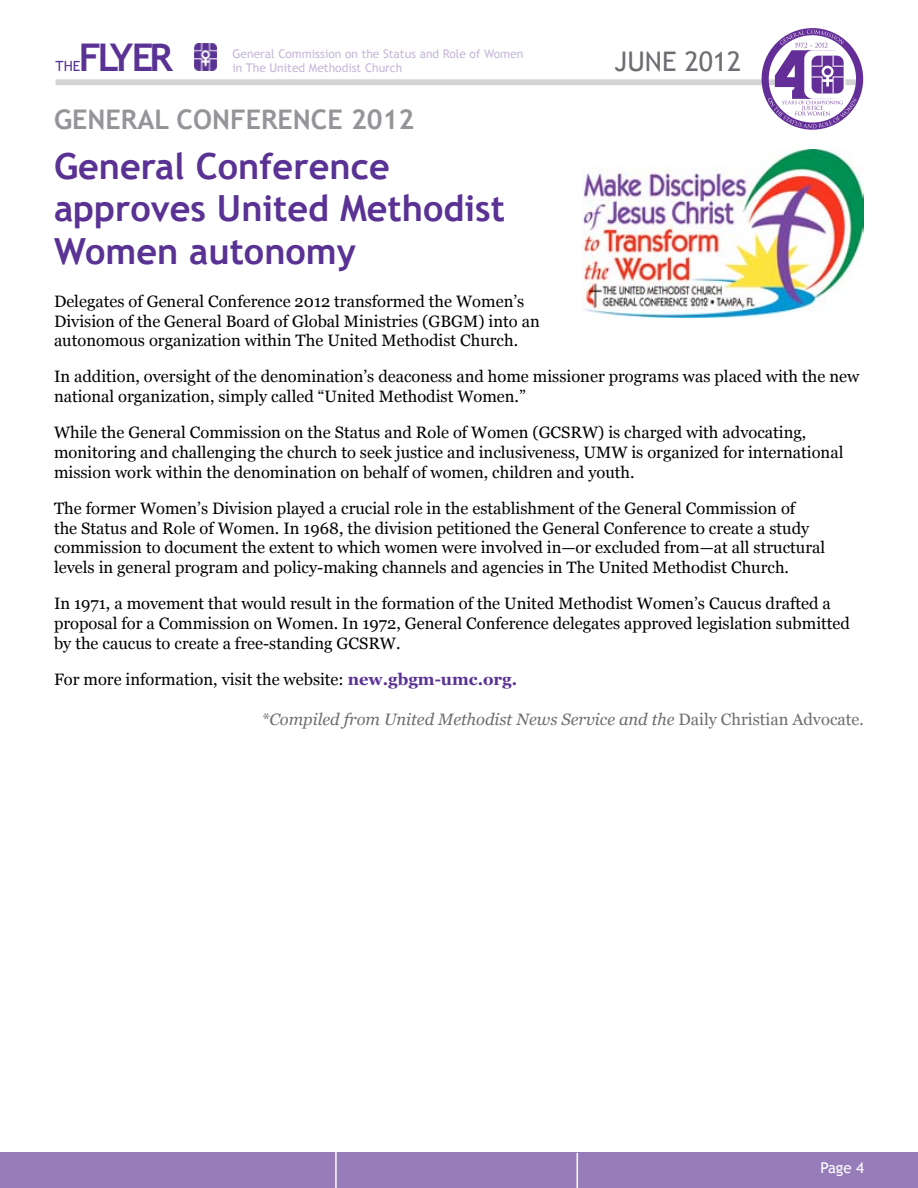
<style>
.page{position:relative;width:918px;height:1188px;background:#fff}
.page>*{position:absolute;margin:0;border:0;box-sizing:border-box;transform-origin:0 0}
.t1{font:700 38.1px "Trebuchet MS";letter-spacing:-.09em;color:#593294}
.t2{font:700 36px/42.6px "Trebuchet MS";color:#593294}
.t3{font:700 27px "Trebuchet MS";color:#939598}
.t4{font:27px "Trebuchet MS";color:#6d6e71}
.t5{font:16.5px/19.8px "Georgia";color:#000}
.t6{font:italic 16.5px "Georgia";color:#6d6e71}
.t7{font:15px "Trebuchet MS";color:#fff}
.t8{font:14.1px "Trebuchet MS";color:#593294}
.t9{font:12px/14.4px "Trebuchet MS";color:#c6b8d9}
.s1{font-weight:700;color:#593294}
.s2{font-style:normal}
</style>
<div class="page">
<img style="left:194px;top:43px;width:23px;height:27px">
<div style="left:56px;top:79px;width:807px;height:6px;background:#d1d3d4"></div>
<div style="left:0;top:1153px;width:918px;height:35px;background:#967dba"></div>
<svg style="left:762px;top:28px;width:101px;height:102px"></svg>
<hr style="left:335px;top:1151px;width:2px;height:37px;background:#fff">
<hr style="left:577px;top:1153px;width:1px;height:35px;background:#fff">
<img style="left:582px;top:149px;width:281px;height:168px">
<h1 class="t1" style="left:79px;top:34px;width:96px">Flyer</h1>
<p class="t9" style="left:232px;top:46px;width:292px">General Commission on the Status and Role of Women in The United Methodist Church</p>
<h3 class="t4" style="left:614px;top:46px;width:128px">JUNE 2012</h3>
<p class="t8" style="left:56px;top:58px;width:26px">the</p>
<h3 class="t3" style="left:54px;top:103px;width:68px">General</h3>
<h3 class="t3" style="left:176px;top:103px;width:70px">Confere</h3>
<h3 class="t3" style="left:293px;top:103px;width:123px">nce 2012</h3>
<h2 class="t2" style="left:54px;top:145px;width:452px">General Conference approves United Methodist<br>Women autonomy</h2>
<p class="t5" style="left:54px;top:292px;width:487px">Delegates of General Conference 2012 transformed the Women’s<br>Division of the General Board of Global Ministries (GBGM) into an autonomous organization within The United Methodist Church.</p>
<p class="t5" style="left:54px;top:367px;width:807px">In addition, oversight of the denomination’s deaconess and home missioner programs was placed with the new national organization, simply called “United Methodist Women.”</p>
<p class="t5" style="left:54px;top:423px;width:791px">While the General Commission on the Status and Role of Women (GCSRW) is charged with advocating, monitoring and challenging the church to seek justice and inclusiveness, UMW is organized for international mission work within the denomination on behalf of women, children and youth.</p>
<p class="t5" style="left:54px;top:499px;width:773px">The former Women’s Division played a crucial role in the establishment of the General Commission of<br>the Status and Role of Women. In 1968, the division petitioned the General Conference to create a study commission to document the extent to which women were involved in—or excluded from—at all structural levels in general program and policy-making channels and agencies in The United Methodist Church.</p>
<p class="t5" style="left:54px;top:594px;width:798px">In 1971, a movement that would result in the formation of the United Methodist Women’s Caucus drafted a proposal for a Commission on Women. In 1972, General Conference delegates approved legislation submitted by the caucus to create a free-standing GCSRW.</p>
<p class="t5" style="left:54px;top:670px;width:465px">For more information, visit the website: <span class="s1">new.gbgm-umc.org.</span></p>
<p class="t6" style="left:262px;top:709px;width:604px">*Compiled from United Methodist News Service and the <span class="s2">Daily Christian Advocate</span>.</p>
<p class="t7" style="left:820px;top:1159px;width:45px">Page 4</p>
</div>
